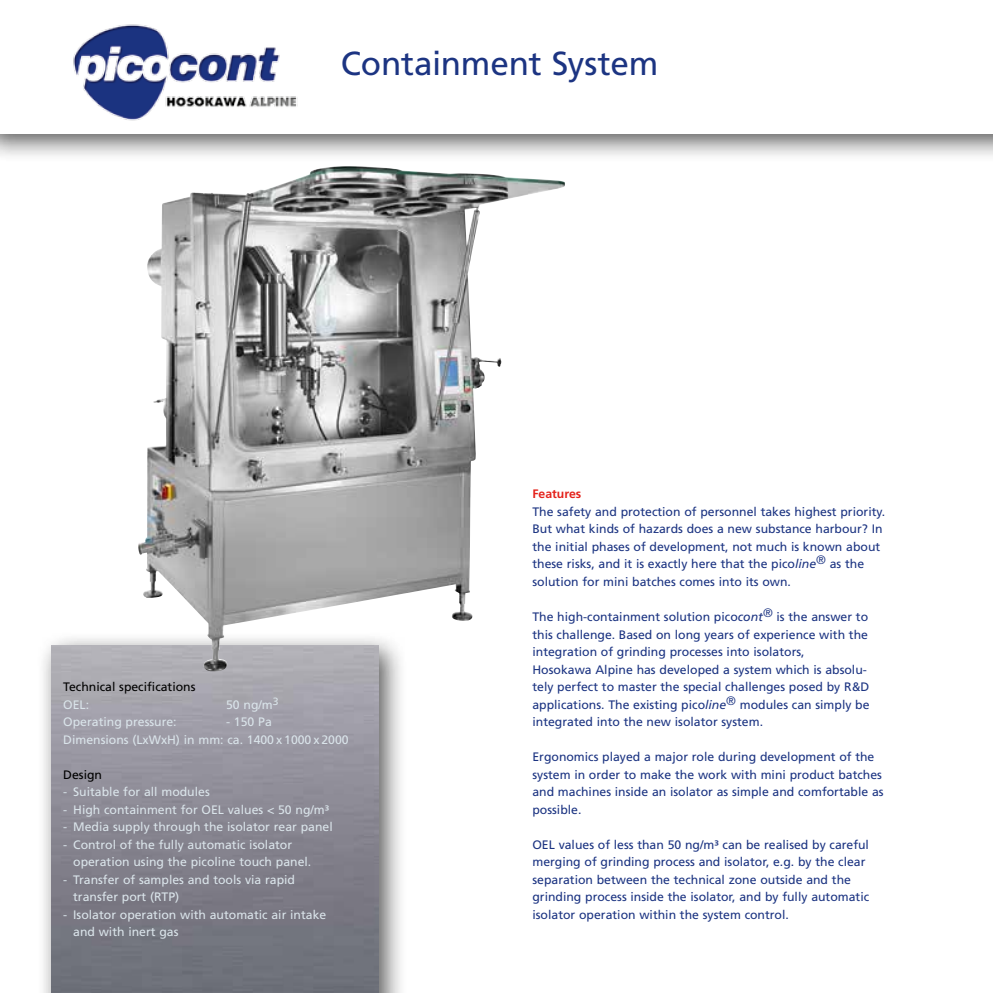
<style>
.page{position:relative;width:993px;height:993px;background:#fff}
.page>*{position:absolute;margin:0;border:0;box-sizing:border-box;transform-origin:0 0}
.t1{font:33.25px "Frutiger LT";letter-spacing:-.01em;color:#1c3482}
.t2{font:12.25px/17.5px "Frutiger LT";color:#1c3482}
.t3{font:12.25px/17.5px "Frutiger LT";color:#dae4ea}
.t4{font:12.25px "Frutiger LT";color:#000}
.t5{font:700 12.25px "Frutiger LT";color:#e4221b}
.s1{font-style:italic}
</style>
<div class="page">
<div style="left:0;top:0;width:992px;height:163px;background:#000;opacity:.65"></div>
<div style="left:0;top:0;width:992px;height:134px;background:#fff"></div>
<img style="left:73px;top:24px;width:225px;height:97px">
<div style="left:36px;top:631px;width:371px;height:361px;background:#000;opacity:.65"></div>
<img style="left:51px;top:645px;width:327px;height:347px">
<img style="left:138px;top:166px;width:344px;height:505px">
<h1 class="t1" style="left:341px;top:43px;width:319px">Containment System</h1>
<p class="t4" style="left:63px;top:679px;width:134px">Technical specifications</p>
<p class="t3" style="left:63px;top:695px;width:27px">OEL:</p>
<p class="t3" style="left:226px;top:695px;width:54px">50 ng/m<sup>3</sup></p>
<p class="t3" style="left:63px;top:712px;width:115px">Operating pressure:</p>
<p class="t3" style="left:63px;top:712px;width:287px;text-indent:163px">- 150 Pa<br>Dimensions (LxWxH) in mm: ca. 1400 x 1000 x 2000</p>
<p class="t4" style="left:63px;top:766px;width:40px">Design</p>
<p class="t3" style="left:63px;top:783px;width:148px">- Suitable for all modules</p>
<p class="t3" style="left:63px;top:800px;width:267px">- High containment for OEL values &lt; 50 ng/m³</p>
<p class="t3" style="left:63px;top:818px;width:271px">- Media supply through the isolator rear panel</p>
<p class="t3" style="left:73px;top:835px;width:239px;text-indent:-10px">- Control of the fully automatic isolator operation using the picoline touch panel.</p>
<p class="t3" style="left:73px;top:870px;width:223px;text-indent:-10px">- Transfer of samples and tools via rapid transfer port (RTP)</p>
<p class="t3" style="left:73px;top:905px;width:254px;text-indent:-10px">- Isolator operation with automatic air intake and with inert gas</p>
<p class="t5" style="left:532px;top:486px;width:50px">Features</p>
<p class="t2" style="left:532px;top:502px;width:354px">The safety and protection of personnel takes highest priority.<br>But what kinds of hazards does a new substance harbour? In the initial phases of development, not much is known about these risks, and it is exactly here that the pico<span class="s1">line</span><sup>®</sup> as the solution for mini batches comes into its own.</p>
<p class="t2" style="left:532px;top:608px;width:338px">The high-containment solution pico<span class="s1">cont</span><sup>®</sup> is the answer to this challenge. Based on long years of experience with the integration of grinding processes into isolators,<br>Hosokawa Alpine has developed a system which is absolu&shy;tely perfect to master the special challenges posed by R&amp;D applications. The existing pico<span class="s1">line</span><sup>®</sup> modules can simply be integrated into the new isolator system.</p>
<p class="t2" style="left:532px;top:748px;width:352px">Ergonomics played a major role during development of the system in order to make the work with mini product batches and machines inside an isolator as simple and comfortable as possible.</p>
<p class="t2" style="left:532px;top:835px;width:338px">OEL values of less than 50 ng/m³ can be realised by careful merging of grinding process and isolator, e.g. by the clear separation between the technical zone outside and the grinding process inside the isolator, and by fully automatic isolator operation within the system control.</p>
</div>
